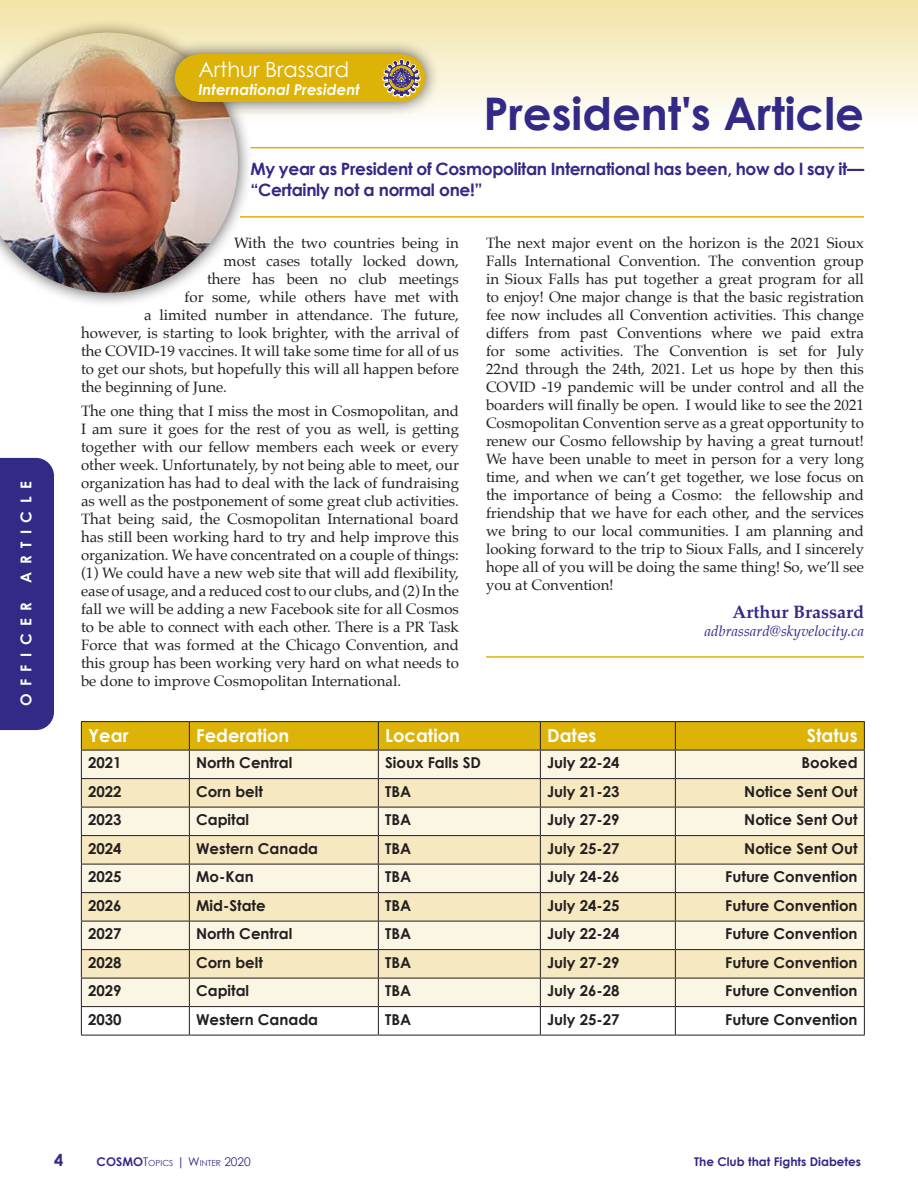
<style>
.page{position:relative;width:918px;height:1188px;background:#fff}
.page>*{position:absolute;margin:0;border:0;box-sizing:border-box;transform-origin:0 0}
.t1{font:700 45px "Century Gothic";color:#332986}
.t2{font:21px "Century Gothic";color:#fff}
.t3{font:700 18px "Century Gothic";color:#fff}
.t4{font:700 18px "Palatino";color:#332986}
.t5{font:700 17.1px/20.4px "Century Gothic";letter-spacing:-.02em;color:#332986}
.t6{font:700 16.5px "Century Gothic";color:#332986}
.t7{font:15px/18px "Palatino";color:#231f20;text-align:justify}
.t8{font:700 15px "Century Gothic";color:#231f20}
.t9{font:italic 15px "Palatino";color:#332986}
.t10{font:italic 700 15px "Century Gothic";color:#fff}
.t11{font:700 15px "Century Gothic";letter-spacing:.5em;color:#fff}
.t12{font:700 12px "Century Gothic";color:#332986}
.t13{font:8.4px "Century Gothic";color:#332986}
.s1{font-weight:700;font-size:12px}
.s2{font-size:12px}
</style>
<div class="page">
<div style="left:0;top:17px;width:253px;height:291px;background:#231f20;opacity:.75"></div>
<img style="left:0;top:126px;width:238px;height:167px">
<svg style="left:0;top:0;width:918px;height:126px;background:#f0e3c0"></svg>
<hr style="left:250px;top:147px;width:614px;height:1px;background:#deb308">
<hr style="left:240px;top:216px;width:624px;height:2px;background:#deb308">
<hr style="left:486px;top:656px;width:378px;height:2px;background:#deb308">
<div style="left:0;top:458px;width:54px;height:272px;background:#332986"></div>
<div style="left:160px;top:39px;width:280px;height:78px;background:#231f20;opacity:.75"></div>
<div style="left:175px;top:54px;width:47px;height:48px;background:#deb308;border-radius:50%"></div>
<div style="left:198px;top:54px;width:204px;height:48px;background:#deb308"></div>
<div style="left:378px;top:54px;width:47px;height:48px;background:#deb308;border-radius:50%"></div>
<svg style="left:382px;top:59px;width:39px;height:38px"></svg>
<svg style="left:384px;top:61px;width:35px;height:35px"></svg>
<hr style="left:81px;top:721px;width:108px;height:1px;background:#231f20">
<hr style="left:189px;top:721px;width:189px;height:1px;background:#231f20">
<hr style="left:378px;top:721px;width:162px;height:1px;background:#231f20">
<hr style="left:540px;top:721px;width:135px;height:1px;background:#231f20">
<hr style="left:675px;top:721px;width:190px;height:1px;background:#231f20">
<svg style="left:81px;top:722px;width:784px;height:313px;background:#eee2be"></svg>
<hr style="left:81px;top:1035px;width:108px;height:1px;background:#231f20">
<hr style="left:189px;top:1035px;width:189px;height:1px;background:#231f20">
<hr style="left:378px;top:1035px;width:162px;height:1px;background:#231f20">
<hr style="left:540px;top:1035px;width:135px;height:1px;background:#231f20">
<hr style="left:675px;top:1035px;width:190px;height:1px;background:#231f20">
<p class="t11" style="left:17px;top:583px;width:103px;rotate:-90deg">ARTICLE</p>
<p class="t11" style="left:17px;top:706px;width:106px;rotate:-90deg">OFFICER</p>
<p class="t2" style="left:198px;top:57px;width:152px">Arthur Brassard</p>
<p class="t10" style="left:198px;top:80px;width:163px">International President</p>
<p class="t1" style="left:483px;top:85px;width:382px">President's Article</p>
<p class="t5" style="left:250px;top:159px;width:615px">My year as President of Cosmopolitan International has been, how do I say it— “Certainly not a normal one!”</p>
<p class="t7" style="left:234px;top:233px;width:227px">With the two countries being in</p>
<p class="t7" style="left:224px;top:251px;width:237px">most cases totally locked down,</p>
<p class="t7" style="left:207px;top:269px;width:254px">there has been no club meetings</p>
<p class="t7" style="left:184px;top:287px;width:276px">for some, while others have met with</p>
<p class="t7" style="left:144px;top:305px;width:316px">a limited number in attendance. The future,</p>
<p class="t7" style="left:81px;top:323px;width:380px">however, is starting to look brighter, with the arrival of</p>
<p class="t7" style="left:81px;top:341px;width:379px">the COVID-19 vaccines. It will take some time for all of us</p>
<p class="t7" style="left:81px;top:359px;width:379px">to get our shots, but hopefully this will all happen before</p>
<p class="t7" style="left:81px;top:377px;width:148px">the beginning of June.</p>
<p class="t7" style="left:81px;top:402px;width:380px">The one thing that I miss the most in Cosmopolitan, and I am sure it goes for the rest of you as well, is getting together with our fellow members each week or every other week. Unfortunately, by not being able to meet, our organization has had to deal with the lack of fundraising as well as the postponement of some great club activities.<br>That being said, the Cosmopolitan International board has still been working hard to try and help improve this organization. We have concentrated on a couple of things: (1) We could have a new web site that will add flexibility, ease of usage, and a reduced cost to our clubs, and (2) In the fall we will be adding a new Facebook site for all Cosmos to be able to connect with each other. There is a PR Task Force that was formed at the Chicago Convention, and this group has been working very hard on what needs to be done to improve Cosmopolitan International.</p>
<p class="t7" style="left:486px;top:233px;width:380px">The next major event on the horizon is the 2021 Sioux Falls International Convention. The convention group in Sioux Falls has put together a great program for all to enjoy! One major change is that the basic registration fee now includes all Convention activities. This change differs from past Conventions where we paid extra for some activities. The Convention is set for July 22nd through the 24th, 2021. Let us hope by then this COVID -19 pandemic will be under control and all the boarders will finally be open. I would like to see the 2021<br>Cosmopolitan Convention serve as a great opportunity to renew our Cosmo fellowship by having a great turnout!<br>We have been unable to meet in person for a very long time, and when we can’t get together, we lose focus on the importance of being a Cosmo: the fellowship and friendship that we have for each other, and the services we bring to our local communities. I am planning and looking forward to the trip to Sioux Falls, and I sincerely hope all of you will be doing the same thing! So, we’ll see you at Convention!</p>
<p class="t4" style="left:733px;top:596px;width:133px">Arthur Brassard</p>
<p class="t9" style="left:705px;top:618px;width:161px">adbrassard@skyvelocity.ca</p>
<p class="t3" style="left:88px;top:724px;width:42px">Year</p>
<p class="t3" style="left:196px;top:724px;width:95px">Federation</p>
<p class="t3" style="left:385px;top:724px;width:76px">Location</p>
<p class="t3" style="left:547px;top:724px;width:51px">Dates</p>
<p class="t3" style="left:807px;top:724px;width:52px">Status</p>
<p class="t8" style="left:88px;top:753px;width:35px">2021</p>
<p class="t8" style="left:196px;top:753px;width:98px">North Central</p>
<p class="t8" style="left:385px;top:753px;width:97px">Sioux Falls SD</p>
<p class="t8" style="left:547px;top:753px;width:74px">July 22-24</p>
<p class="t8" style="left:802px;top:753px;width:58px">Booked</p>
<p class="t8" style="left:88px;top:782px;width:35px">2022</p>
<p class="t8" style="left:196px;top:782px;width:68px">Corn belt</p>
<p class="t8" style="left:385px;top:782px;width:28px">TBA</p>
<p class="t8" style="left:547px;top:782px;width:74px">July 21-23</p>
<p class="t8" style="left:744px;top:782px;width:115px">Notice Sent Out</p>
<p class="t8" style="left:88px;top:810px;width:35px">2023</p>
<p class="t8" style="left:196px;top:810px;width:55px">Capital</p>
<p class="t8" style="left:385px;top:810px;width:28px">TBA</p>
<p class="t8" style="left:547px;top:810px;width:74px">July 27-29</p>
<p class="t8" style="left:744px;top:810px;width:115px">Notice Sent Out</p>
<p class="t8" style="left:88px;top:839px;width:35px">2024</p>
<p class="t8" style="left:196px;top:839px;width:124px">Western Canada</p>
<p class="t8" style="left:385px;top:839px;width:28px">TBA</p>
<p class="t8" style="left:547px;top:839px;width:74px">July 25-27</p>
<p class="t8" style="left:744px;top:839px;width:115px">Notice Sent Out</p>
<p class="t8" style="left:88px;top:867px;width:35px">2025</p>
<p class="t8" style="left:196px;top:867px;width:59px">Mo-Kan</p>
<p class="t8" style="left:385px;top:867px;width:28px">TBA</p>
<p class="t8" style="left:547px;top:867px;width:74px">July 24-26</p>
<p class="t8" style="left:725px;top:867px;width:134px">Future Convention</p>
<p class="t8" style="left:88px;top:896px;width:35px">2026</p>
<p class="t8" style="left:196px;top:896px;width:71px">Mid-State</p>
<p class="t8" style="left:385px;top:896px;width:28px">TBA</p>
<p class="t8" style="left:547px;top:896px;width:74px">July 24-25</p>
<p class="t8" style="left:725px;top:896px;width:134px">Future Convention</p>
<p class="t8" style="left:88px;top:924px;width:35px">2027</p>
<p class="t8" style="left:196px;top:924px;width:98px">North Central</p>
<p class="t8" style="left:385px;top:924px;width:28px">TBA</p>
<p class="t8" style="left:547px;top:924px;width:74px">July 22-24</p>
<p class="t8" style="left:725px;top:924px;width:134px">Future Convention</p>
<p class="t8" style="left:88px;top:953px;width:35px">2028</p>
<p class="t8" style="left:196px;top:953px;width:68px">Corn belt</p>
<p class="t8" style="left:385px;top:953px;width:28px">TBA</p>
<p class="t8" style="left:547px;top:953px;width:74px">July 27-29</p>
<p class="t8" style="left:725px;top:953px;width:134px">Future Convention</p>
<p class="t8" style="left:88px;top:981px;width:35px">2029</p>
<p class="t8" style="left:196px;top:981px;width:55px">Capital</p>
<p class="t8" style="left:385px;top:981px;width:28px">TBA</p>
<p class="t8" style="left:547px;top:981px;width:74px">July 26-28</p>
<p class="t8" style="left:725px;top:981px;width:134px">Future Convention</p>
<p class="t8" style="left:88px;top:1010px;width:35px">2030</p>
<p class="t8" style="left:196px;top:1010px;width:124px">Western Canada</p>
<p class="t8" style="left:385px;top:1010px;width:28px">TBA</p>
<p class="t8" style="left:547px;top:1010px;width:74px">July 25-27</p>
<p class="t8" style="left:725px;top:1010px;width:134px">Future Convention</p>
<p class="t6" style="left:54px;top:1149px;width:11px">4</p>
<p class="t13" style="left:97px;top:1158px;width:156px"><span class="s1">COSMO</span><span class="s2">T</span>OPICS <span class="s2">| W</span>INTER <span class="s2">2020</span></p>
<p class="t12" style="left:694px;top:1154px;width:169px">The Club that Fights Diabetes</p>
</div>
